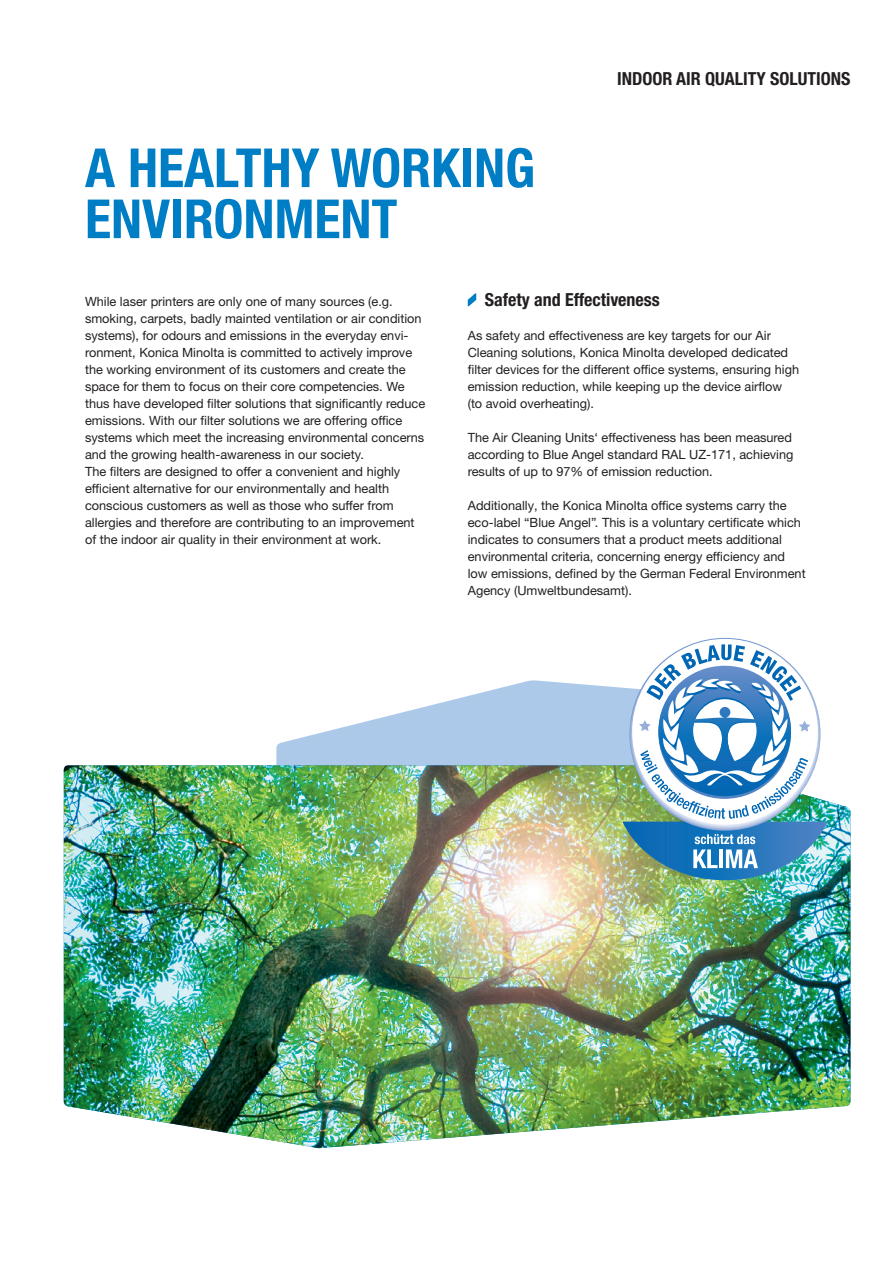
<style>
.page{position:relative;width:893px;height:1263px;background:#fff}
.page>*{position:absolute;margin:0;border:0;box-sizing:border-box;transform-origin:0 0}
.Bro_Inside_HEAD_Bold{font:700 condensed 54px/51px "Helvetica Neue LTW1 G";color:#007ec5}
.Bro_Inside_RUBRIC_Bo{font:700 condensed 18px "Helvetica Neue LTW1 G";color:#231f20}
.Bro_Inside_SUBHEAD_B{font:700 condensed 18px "Helvetica Neue LTW1 G";color:#231f20}
.Bro_Inside_COPY_Roma{font:12.75px/17px "Helvetica Neue LTW1 G";color:#231f20}
</style>
<div class="page">
<svg style="left:467px;top:293px;width:10px;height:14px"></svg>
<svg style="left:276px;top:680px;width:346px;height:85px;fill:#acc9e9"></svg>
<img style="left:64px;top:765px;width:786px;height:383px">
<svg style="left:622px;top:638px;width:206px;height:242px"></svg>
<p class="Bro_Inside_HEAD_Bold" style="left:85px;top:143px;width:452px">A HEALTHY WORKING<br>ENVIRONMENT</p>
<p class="Bro_Inside_RUBRIC_Bo" style="left:617px;top:68px;width:235px">INDOOR AIR QUALITY SOLUTIONS</p>
<p class="Bro_Inside_COPY_Roma" style="left:85px;top:293px;width:342px">While laser printers are only one of many sources (e.g. smoking, carpets, badly mainted ventilation or air condition systems), for odours and emissions in the everyday envi&shy;ronment, Konica Minolta is committed to actively improve the working environment of its customers and create the space for them to focus on their core competencies. We thus have developed filter solutions that significantly reduce emissions. With our filter solutions we are offering office systems which meet the increasing environmental concerns and the growing health-awareness in our society.</p>
<p class="Bro_Inside_COPY_Roma" style="left:85px;top:463px;width:331px">The filters are designed to offer a convenient and highly efficient alternative for our environmentally and health conscious customers as well as those who suffer from allergies and therefore are contributing to an improvement of the indoor air quality in their environment at work.</p>
<p class="Bro_Inside_SUBHEAD_B" style="left:485px;top:289px;width:177px">Safety and Effectiveness</p>
<p class="Bro_Inside_COPY_Roma" style="left:468px;top:327px;width:333px">As safety and effectiveness are key targets for our Air Cleaning solutions, Konica Minolta developed dedicated filter devices for the different office systems, ensuring high emission reduction, while keeping up the device airflow (to avoid overheating).</p>
<p class="Bro_Inside_COPY_Roma" style="left:468px;top:429px;width:327px;text-align:justify">The Air Cleaning Units‘ effectiveness has been measured according to Blue Angel standard RAL UZ-171, achieving results of up to 97% of emission reduction.</p>
<p class="Bro_Inside_COPY_Roma" style="left:468px;top:497px;width:339px">Additionally, the Konica Minolta office systems carry the eco-label “Blue Angel”. This is a voluntary certificate which indicates to consumers that a product meets additional environmental criteria, concerning energy efficiency and low emissions, defined by the German Federal Environment Agency (Umweltbundesamt).</p>
</div>
